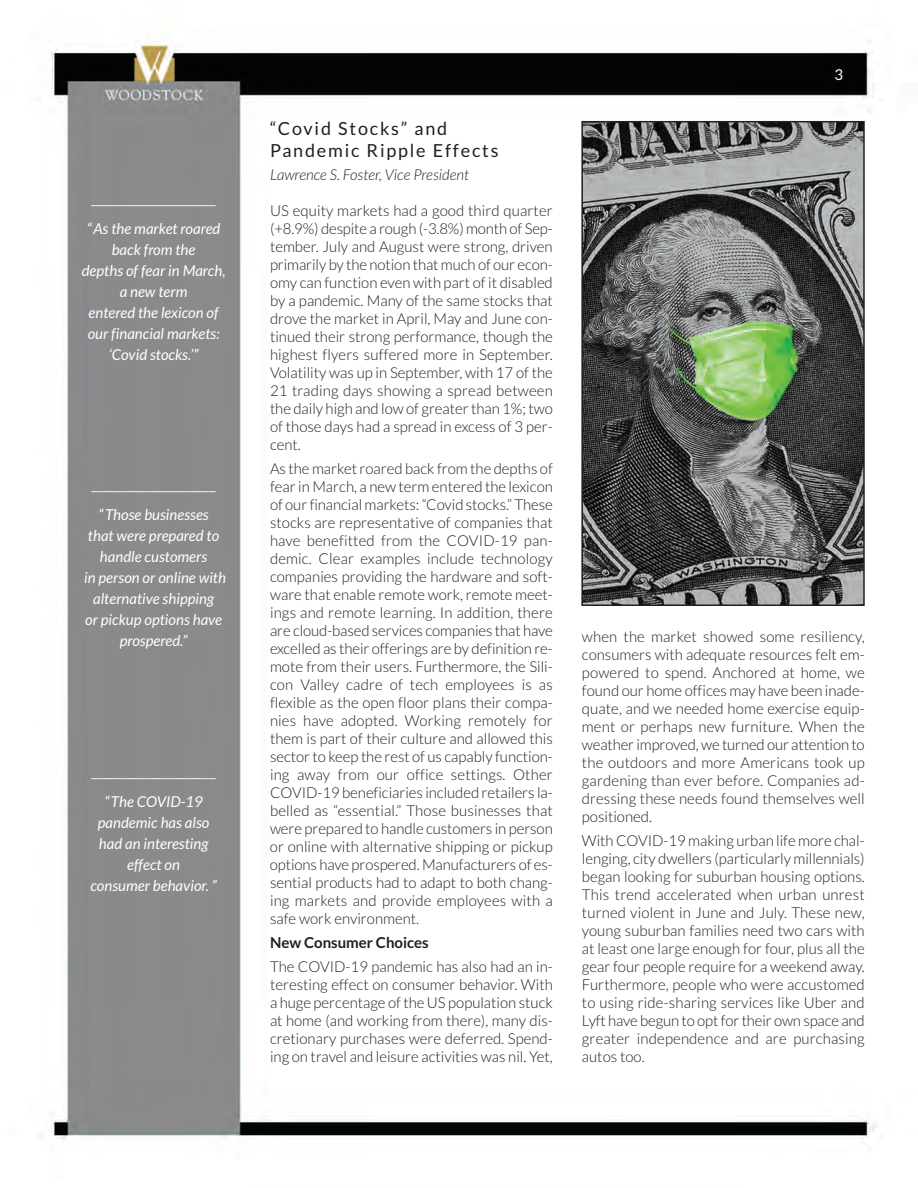
<style>
.page{position:relative;width:918px;height:1188px;background:#fff}
.page>*{position:absolute;margin:0;border:0;box-sizing:border-box;transform-origin:0 0}
.t1{font:18px/21.6px "Lato";letter-spacing:.1em;color:#231f20}
.t2{font:300 15px/18px "Lato";color:#231f20;text-align:justify}
.t3{font:italic 15px/21px "Lato";color:#fff;text-align:center}
.t4{font:15px "Lato";color:#fff}
.t5{font:italic 300 15px "Lato";color:#231f20}
.t6{font:700 15px "Lato";color:#231f20}
</style>
<div class="page">
<img style="left:38px;top:40px;width:839px;height:1104px">
<img style="left:584px;top:124px;width:278px;height:479px">
<div style="left:581px;top:121px;width:284px;height:485px;border:2px solid #231f20"></div>
<p class="t4" style="left:92px;top:190px;width:126px">_____________________</p>
<p class="t3" style="left:82px;top:218px;width:145px">“As the market roared back from the<br>depths of fear in March, a new term<br>entered the lexicon of our financial markets: ‘Covid stocks.’”</p>
<p class="t4" style="left:92px;top:476px;width:126px">_____________________</p>
<p class="t3" style="left:84px;top:505px;width:143px">“Those businesses<br>that were prepared to handle customers<br>in person or online with alternative shipping<br>or pickup options have prospered.”</p>
<p class="t4" style="left:92px;top:763px;width:126px">_____________________</p>
<p class="t3" style="left:90px;top:791px;width:128px">“The COVID-19 pandemic has also had an interesting effect on<br>consumer behavior. ”</p>
<p class="t1" style="left:270px;top:118px;width:230px">“Covid Stocks” and<br>Pandemic Ripple Effects</p>
<p class="t5" style="left:270px;top:166px;width:201px">Lawrence S. Foster, Vice President</p>
<p class="t2" style="left:270px;top:201px;width:284px">US equity markets had a good third quarter (+8.9%) despite a rough (-3.8%) month of Sep&shy;tember. July and August were strong, driven primarily by the notion that much of our econ&shy;omy can function even with part of it disabled by a pandemic. Many of the same stocks that drove the market in April, May and June con&shy;tinued their strong performance, though the highest flyers suffered more in September.<br>Volatility was up in September, with 17 of the 21 trading days showing a spread between the daily high and low of greater than 1%; two of those days had a spread in excess of 3 per&shy;cent.</p>
<p class="t2" style="left:270px;top:459px;width:284px">As the market roared back from the depths of fear in March, a new term entered the lexicon of our financial markets: “Covid stocks.” These stocks are representative of companies that have benefitted from the COVID-19 pan&shy;demic. Clear examples include technology companies providing the hardware and soft&shy;ware that enable remote work, remote meet&shy;ings and remote learning. In addition, there are cloud-based services companies that have excelled as their offerings are by definition re&shy;mote from their users. Furthermore, the Sili&shy;con Valley cadre of tech employees is as flexible as the open floor plans their compa&shy;nies have adopted. Working remotely for them is part of their culture and allowed this sector to keep the rest of us capably function&shy;ing away from our office settings. Other COVID-19 beneficiaries included retailers la&shy;belled as “essential.” Those businesses that were prepared to handle customers in person or online with alternative shipping or pickup options have prospered. Manufacturers of es&shy;sential products had to adapt to both chang&shy;ing markets and provide employees with a safe work environment.</p>
<p class="t6" style="left:270px;top:934px;width:160px">New Consumer Choices</p>
<p class="t2" style="left:270px;top:957px;width:284px">The COVID-19 pandemic has also had an in&shy;teresting effect on consumer behavior. With a huge percentage of the US population stuck at home (and working from there), many dis&shy;cretionary purchases were deferred. Spend&shy;ing on travel and leisure activities was nil. Yet,</p>
<p class="t4" style="left:835px;top:66px;width:10px">3</p>
<p class="t2" style="left:582px;top:628px;width:284px">when the market showed some resiliency, consumers with adequate resources felt em&shy;powered to spend. Anchored at home, we found our home offices may have been inade&shy;quate, and we needed home exercise equip&shy;ment or perhaps new furniture. When the weather improved, we turned our attention to the outdoors and more Americans took up gardening than ever before. Companies ad&shy;dressing these needs found themselves well positioned.</p>
<p class="t2" style="left:582px;top:832px;width:284px">With COVID-19 making urban life more chal&shy;lenging, city dwellers (particularly millennials) began looking for suburban housing options.<br>This trend accelerated when urban unrest turned violent in June and July. These new, young suburban families need two cars with at least one large enough for four, plus all the gear four people require for a weekend away.<br>Furthermore, people who were accustomed to using ride-sharing services like Uber and Lyft have begun to opt for their own space and greater independence and are purchasing autos too.</p>
</div>
